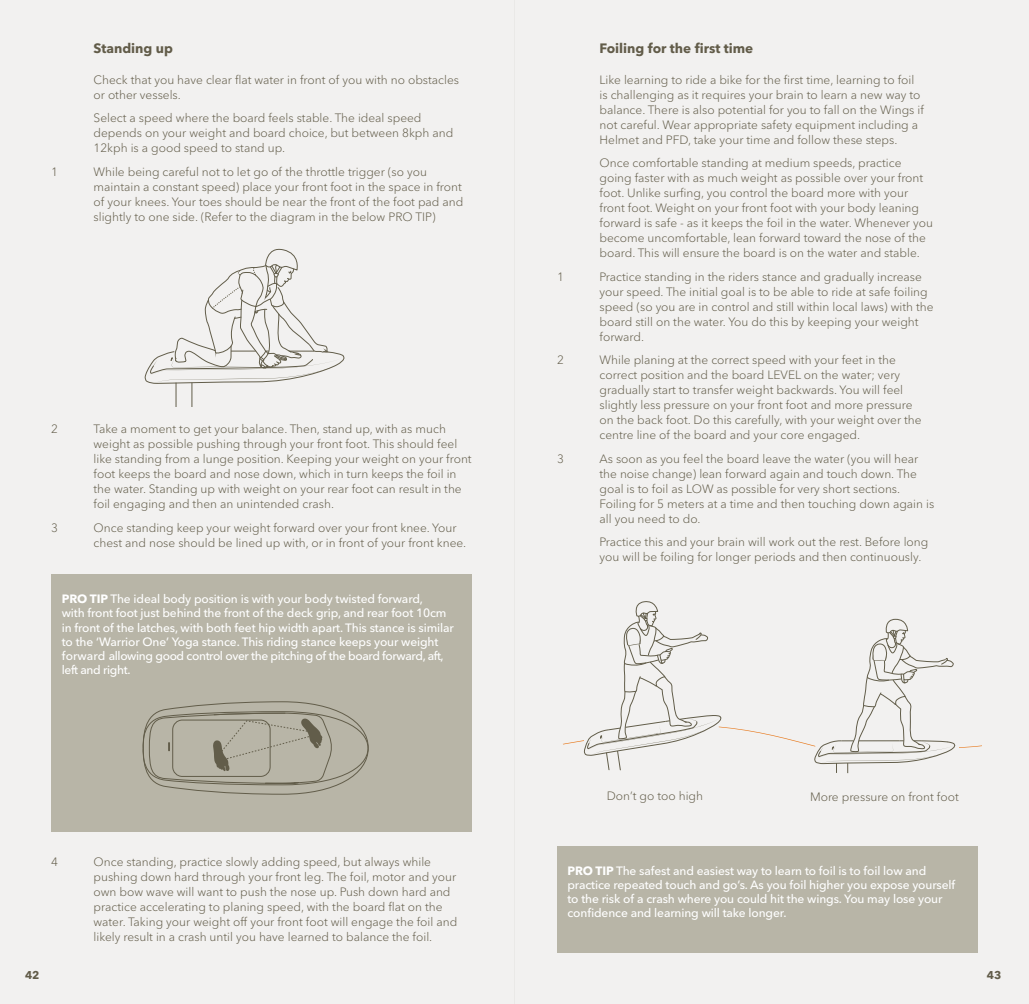
<style>
.page{position:relative;width:1029px;height:1004px;background:#fff}
.page>*{position:absolute;margin:0;border:0;box-sizing:border-box;transform-origin:0 0}
.t1{font:700 13.5px "Avenir Next LT Pro";color:#625c49}
.t2{font:300 12px/15px "Avenir Next LT Pro";color:#625c49}
.t3{font:500 12px/14.2px "Avenir Next LT Pro";letter-spacing:-.01em;color:#fff}
.t4{font:700 11.25px "Avenir Next LT Pro";color:#625c49}
.s1{font-weight:700}
</style>
<div class="page">
<div style="left:0;top:0;width:514px;height:1003px;background:#f2f1f0"></div>
<div style="left:514px;top:0;width:515px;height:1003px;background:#f2f1f0"></div>
<svg style="left:145px;top:248px;width:200px;height:158px"></svg>
<div style="left:51px;top:574px;width:421px;height:258px;background:#b8b5a7"></div>
<svg style="left:142px;top:701px;width:227px;height:94px"></svg>
<div style="left:557px;top:846px;width:421px;height:106px;background:#b8b5a7"></div>
<svg style="left:563px;top:601px;width:418px;height:173px"></svg>
<p class="t1" style="left:94px;top:40px;width:81px">Standing up</p>
<p class="t2" style="left:94px;top:72px;width:367px">Check that you have clear flat water in front of you with no obstacles or other vessels.</p>
<p class="t2" style="left:94px;top:110px;width:361px">Select a speed where the board feels stable. The ideal speed depends on your weight and board choice, but between 8kph and<br>12kph is a good speed to stand up.</p>
<p class="t2" style="left:51px;top:164px;width:8px">1</p>
<p class="t2" style="left:94px;top:164px;width:371px">While being careful not to let go of the throttle trigger (so you maintain a constant speed) place your front foot in the space in front of your knees. Your toes should be near the front of the foot pad and slightly to one side. (Refer to the diagram in the below PRO TIP)</p>
<p class="t2" style="left:51px;top:421px;width:8px">2</p>
<p class="t2" style="left:94px;top:421px;width:380px">Take a moment to get your balance. Then, stand up, with as much weight as possible pushing through your front foot. This should feel like standing from a lunge position. Keeping your weight on your front foot keeps the board and nose down, which in turn keeps the foil in the water. Standing up with weight on your rear foot can result in the foil engaging and then an unintended crash.</p>
<p class="t2" style="left:51px;top:520px;width:8px">3</p>
<p class="t2" style="left:94px;top:520px;width:374px">Once standing keep your weight forward over your front knee. Your chest and nose should be lined up with, or in front of your front knee.</p>
<p class="t3" style="left:62px;top:591px;width:394px"><span class="s1">PRO TIP</span> The ideal body position is with your body twisted forward,<br>with front foot just behind the front of the deck grip, and rear foot 10cm in front of the latches, with both feet hip width apart. This stance is similar to the ‘Warrior One’ Yoga stance. This riding stance keeps your weight forward allowing good control over the pitching of the board forward, aft, left and right.</p>
<p class="t2" style="left:51px;top:854px;width:8px">4</p>
<p class="t2" style="left:94px;top:854px;width:365px">Once standing, practice slowly adding speed, but always while pushing down hard through your front leg. The foil, motor and your own bow wave will want to push the nose up. Push down hard and practice accelerating to planing speed, with the board flat on the water. Taking your weight off your front foot will engage the foil and likely result in a crash until you have learned to balance the foil.</p>
<p class="t1" style="left:600px;top:40px;width:155px">Foiling for the first time</p>
<p class="t2" style="left:600px;top:72px;width:326px">Like learning to ride a bike for the first time, learning to foil is challenging as it requires your brain to learn a new way to balance. There is also potential for you to fall on the Wings if not careful. Wear appropriate safety equipment including a Helmet and PFD, take your time and follow these steps.</p>
<p class="t2" style="left:600px;top:155px;width:335px">Once comfortable standing at medium speeds, practice going faster with as much weight as possible over your front foot. Unlike surfing, you control the board more with your front foot. Weight on your front foot with your body leaning forward is safe - as it keeps the foil in the water. Whenever you become uncomfortable, lean forward toward the nose of the board. This will ensure the board is on the water and stable.</p>
<p class="t2" style="left:557px;top:269px;width:8px">1</p>
<p class="t2" style="left:600px;top:269px;width:336px">Practice standing in the riders stance and gradually increase your speed. The initial goal is to be able to ride at safe foiling speed (so you are in control and still within local laws) with the board still on the water. You do this by keeping your weight forward.</p>
<p class="t2" style="left:557px;top:352px;width:8px">2</p>
<p class="t2" style="left:600px;top:352px;width:324px">While planing at the correct speed with your feet in the correct position and the board LEVEL on the water; very gradually start to transfer weight backwards. You will feel slightly less pressure on your front foot and more pressure on the back foot. Do this carefully, with your weight over the centre line of the board and your core engaged.</p>
<p class="t2" style="left:557px;top:451px;width:8px">3</p>
<p class="t2" style="left:600px;top:451px;width:336px">As soon as you feel the board leave the water (you will hear the noise change) lean forward again and touch down. The goal is to foil as LOW as possible for very short sections.<br>Foiling for 5 meters at a time and then touching down again is all you need to do.</p>
<p class="t2" style="left:600px;top:534px;width:330px">Practice this and your brain will work out the rest. Before long you will be foiling for longer periods and then continuously.</p>
<p class="t2" style="left:607px;top:788px;width:98px">Don’t go too high</p>
<p class="t2" style="left:810px;top:789px;width:150px">More pressure on front foot</p>
<p class="t3" style="left:567px;top:863px;width:389px"><span class="s1">PRO TIP</span> The safest and easiest way to learn to foil is to foil low and practice repeated touch and go’s. As you foil higher you expose yourself to the risk of a crash where you could hit the wings. You may lose your confidence and learning will take longer.</p>
<p class="t4" style="left:25px;top:967px;width:16px">42</p>
<p class="t4" style="left:987px;top:967px;width:16px">43</p>
</div>
